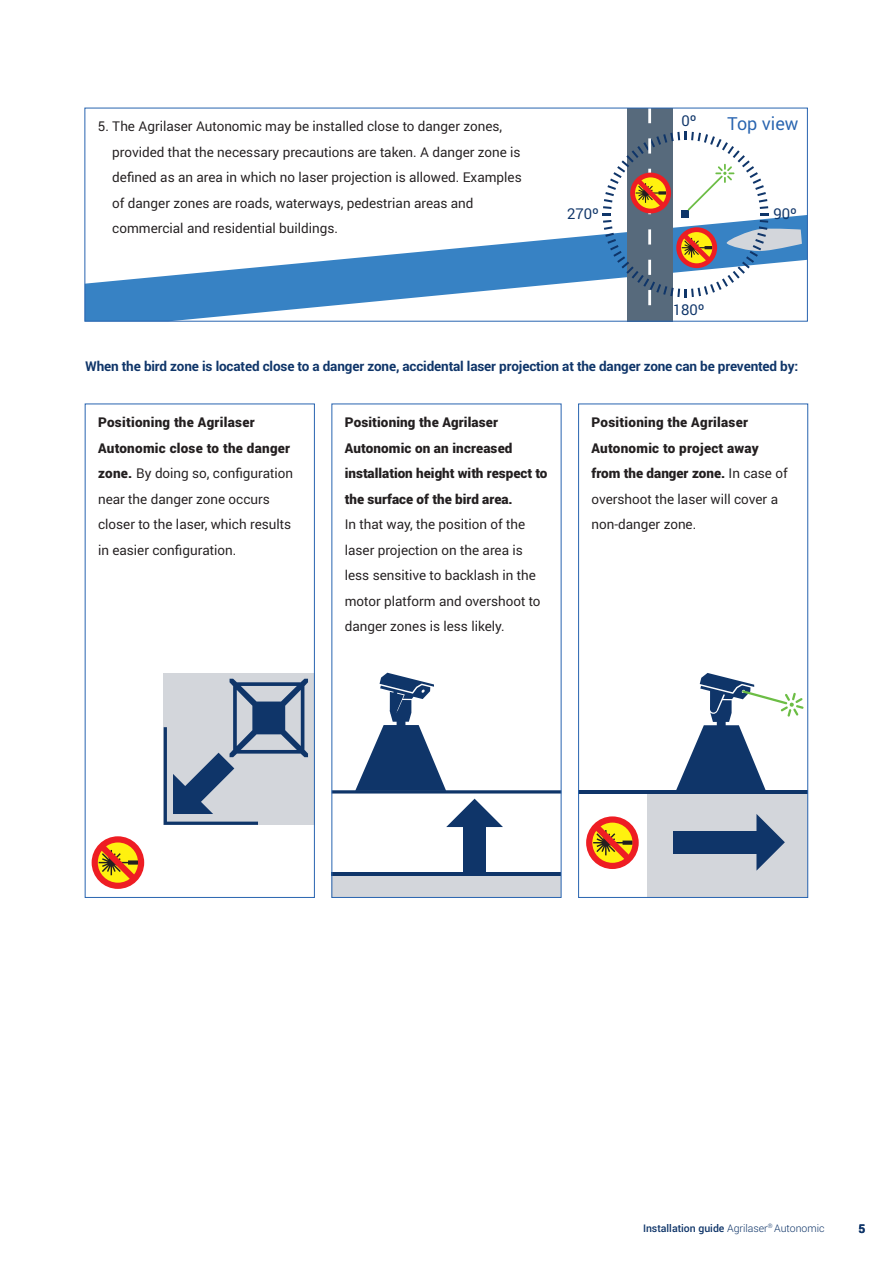
<style>
.page{position:relative;width:893px;height:1263px;background:#fff}
.page>*{position:absolute;margin:0;border:0;box-sizing:border-box;transform-origin:0 0}
.BCG_Paragraafkop{font:18px "Roboto";color:#2864b0}
.t1{font:14.85px "Roboto";color:#0f3569}
.BCG_broodteks{font:13.5px/25.5px "Roboto";color:#231f20}
.BCG_broodteks-2{font:900 13.5px/25.5px "Roboto";letter-spacing:.02em;color:#231f20}
.Alineakop{font:700 13.5px "Roboto";letter-spacing:-.01em;color:#0f3569}
.t2{font:700 12px "Roboto";color:#0f3569}
.t3{font:300 10.5px "Roboto";color:#0f3569}
.s1{font-weight:900}
.s2{font-weight:400}
.s3{font-weight:500}
</style>
<div class="page">
<div style="left:647px;top:792px;width:161px;height:106px;background:#d3d6db"></div>
<div style="left:673px;top:831px;width:85px;height:22px;background:#0f3569"></div>
<svg style="left:756px;top:814px;width:29px;height:57px"></svg>
<svg style="left:586px;top:816px;width:53px;height:53px"></svg>
<svg style="left:676px;top:673px;width:128px;height:117px"></svg>
<hr style="left:578px;top:790px;width:230px;height:3px;background:#0f3569">
<div style="left:332px;top:874px;width:229px;height:24px;background:#d3d6db"></div>
<div style="left:578px;top:404px;width:230px;height:494px;border:1px solid #2864b0"></div>
<div style="left:163px;top:673px;width:152px;height:151px;background:#d3d6db"></div>
<svg style="left:164px;top:679px;width:144px;height:146px"></svg>
<svg style="left:92px;top:836px;width:52px;height:53px"></svg>
<div style="left:463px;top:825px;width:23px;height:49px;background:#0f3569"></div>
<svg style="left:446px;top:799px;width:57px;height:28px"></svg>
<svg style="left:334px;top:673px;width:225px;height:120px"></svg>
<hr style="left:332px;top:872px;width:229px;height:4px;background:#0f3569">
<svg style="left:87px;top:215px;width:719px;height:104px"></svg>
<div style="left:627px;top:108px;width:46px;height:213px;background:#576a7c"></div>
<hr style="left:648px;top:290px;width:3px;height:15px;background:#fff">
<hr style="left:648px;top:108px;width:3px;height:15px;background:#fff">
<svg style="left:603px;top:132px;width:199px;height:165px"></svg>
<div style="left:85px;top:404px;width:230px;height:494px;border:1px solid #2864b0"></div>
<div style="left:85px;top:108px;width:723px;height:213px;border:1px solid #2864b0"></div>
<p class="t1" style="left:681px;top:110px;width:17px">0º</p>
<p class="BCG_broodteks" style="left:98px;top:113px;width:406px">5. The Agrilaser Autonomic may be installed close to danger zones,</p>
<p class="BCG_Paragraafkop" style="left:727px;top:111px;width:73px">Top view</p>
<p class="BCG_broodteks" style="left:112px;top:139px;width:411px">provided that the necessary precautions are taken. A danger zone is defined as an area in which no laser projection is allowed. Examples of danger zones are roads, waterways, pedestrian areas and commercial and residential buildings.</p>
<p class="t1" style="left:567px;top:204px;width:33px">270º</p>
<p class="t1" style="left:773px;top:204px;width:25px">90º</p>
<p class="t1" style="left:673px;top:299px;width:33px">180º</p>
<p class="Alineakop" style="left:85px;top:357px;width:715px">When the bird zone is located close to a danger zone, accidental laser projection at the danger zone can be prevented by:</p>
<p class="BCG_broodteks" style="left:98px;top:409px;width:197px"><span class="s1">Positioning the Agrilaser<br>Autonomic close to the danger zone.</span> By doing so, configuration near the danger zone occurs closer to the laser, which results in easier configuration.</p>
<p class="BCG_broodteks" style="left:345px;top:409px;width:204px"><span class="s1">Positioning the Agrilaser<br>Autonomic on an increased installation height with respect to the surface of the bird area.<br></span>In that way, the position of the laser projection on the area is less sensitive to backlash in the motor platform and overshoot to danger zones is less likely.</p>
<p class="BCG_broodteks-2" style="left:591px;top:409px;width:198px">Positioning the Agrilaser<br>Autonomic to project away from the danger zone. <span class="s2">In case of overshoot the laser will cover a non-danger zone.</span></p>
<p class="t3" style="left:643px;top:1221px;width:183px"><span class="s3">Installation guide</span> Agrilaser<sup>®</sup> Autonomic</p>
<p class="t2" style="left:858px;top:1220px;width:8px">5</p>
</div>
